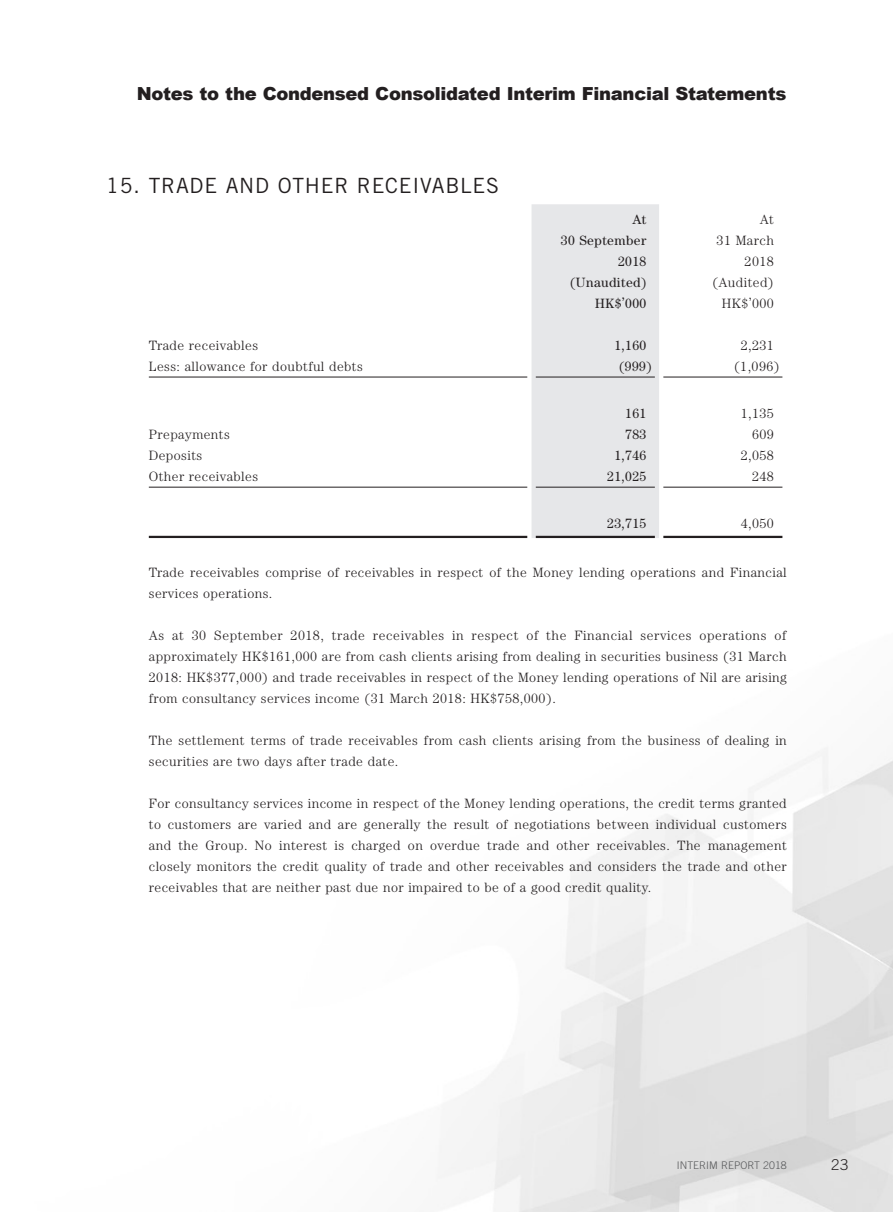
<style>
.page{position:relative;width:893px;height:1212px;background:#fff}
.page>*{position:absolute;margin:0;border:0;box-sizing:border-box;transform-origin:0 0}
.Heading_1{font:21px "Trade Gothic LT Std";letter-spacing:.035em;color:#231f20}
.t1{font:900 18px "Arial";letter-spacing:-.015em;color:#231f20}
.t2{font:300 15px "Trade Gothic LT Std";color:#231f20}
.Body_Text{font:300 13.5px/21px "Century Std";letter-spacing:.03em;color:#231f20}
.Body_Text-2{font:13.5px "Century Std";letter-spacing:.03em;color:#231f20}
.t3{font:300 10.5px "Trade Gothic LT Std";letter-spacing:.005em;color:#57585a}
</style>
<div class="page">
<div style="left:531px;top:204px;width:128px;height:334px;background:#e6e7e9"></div>
<hr style="left:149px;top:377px;width:378px;height:1px;background:#231f20">
<hr style="left:536px;top:377px;width:119px;height:1px;background:#231f20">
<hr style="left:663px;top:377px;width:119px;height:1px;background:#231f20">
<hr style="left:149px;top:487px;width:378px;height:1px;background:#231f20">
<hr style="left:536px;top:487px;width:119px;height:1px;background:#231f20">
<hr style="left:663px;top:487px;width:119px;height:1px;background:#231f20">
<hr style="left:149px;top:536px;width:378px;height:2px;background:#231f20">
<hr style="left:536px;top:536px;width:119px;height:2px;background:#231f20">
<hr style="left:663px;top:536px;width:119px;height:2px;background:#231f20">
<h2 class="t1" style="left:137px;top:81px;width:651px">Notes to the Condensed Consolidated Interim Financial Statements</h2>
<p class="Heading_1" style="left:106px;top:173px;width:394px">15. TRADE AND OTHER RECEIVABLES</p>
<p class="Body_Text-2" style="left:632px;top:211px;width:15px">At</p>
<p class="Body_Text" style="left:760px;top:208px;width:16px">At</p>
<p class="Body_Text-2" style="left:561px;top:232px;width:87px">30 September</p>
<p class="Body_Text" style="left:717px;top:229px;width:59px">31 March</p>
<p class="Body_Text-2" style="left:618px;top:253px;width:30px">2018</p>
<p class="Body_Text" style="left:745px;top:250px;width:31px">2018</p>
<p class="Body_Text-2" style="left:570px;top:274px;width:78px">(Unaudited)</p>
<p class="Body_Text" style="left:712px;top:271px;width:63px">(Audited)</p>
<p class="Body_Text-2" style="left:595px;top:295px;width:53px">HK$’000</p>
<p class="Body_Text" style="left:722px;top:292px;width:54px">HK$’000</p>
<p class="Body_Text" style="left:149px;top:334px;width:111px">Trade receivables</p>
<p class="Body_Text-2" style="left:614px;top:337px;width:33px">1,160</p>
<p class="Body_Text" style="left:741px;top:334px;width:35px">2,231</p>
<p class="Body_Text" style="left:149px;top:355px;width:215px">Less: allowance for doubtful debts</p>
<p class="Body_Text-2" style="left:619px;top:358px;width:34px">(999)</p>
<p class="Body_Text" style="left:734px;top:355px;width:48px">(1,096)</p>
<p class="Body_Text-2" style="left:625px;top:405px;width:23px">161</p>
<p class="Body_Text" style="left:741px;top:402px;width:35px">1,135</p>
<p class="Body_Text" style="left:149px;top:423px;width:82px">Prepayments</p>
<p class="Body_Text-2" style="left:625px;top:426px;width:23px">783</p>
<p class="Body_Text" style="left:752px;top:423px;width:23px">609</p>
<p class="Body_Text" style="left:149px;top:444px;width:55px">Deposits</p>
<p class="Body_Text-2" style="left:614px;top:447px;width:33px">1,746</p>
<p class="Body_Text" style="left:741px;top:444px;width:35px">2,058</p>
<p class="Body_Text" style="left:149px;top:465px;width:111px">Other receivables</p>
<p class="Body_Text-2" style="left:607px;top:468px;width:41px">21,025</p>
<p class="Body_Text" style="left:752px;top:465px;width:23px">248</p>
<p class="Body_Text-2" style="left:607px;top:515px;width:41px">23,715</p>
<p class="Body_Text" style="left:741px;top:512px;width:35px">4,050</p>
<p class="Body_Text" style="left:149px;top:561px;width:639px">Trade receivables comprise of receivables in respect of the Money lending operations and Financial services operations.</p>
<p class="Body_Text" style="left:149px;top:624px;width:640px;text-align:justify">As at 30 September 2018, trade receivables in respect of the Financial services operations of approximately HK$161,000 are from cash clients arising from dealing in securities business (31 March 2018: HK$377,000) and trade receivables in respect of the Money lending operations of Nil are arising from consultancy services income (31 March 2018: HK$758,000).</p>
<p class="Body_Text" style="left:149px;top:729px;width:639px">The settlement terms of trade receivables from cash clients arising from the business of dealing in securities are two days after trade date.</p>
<p class="Body_Text" style="left:149px;top:792px;width:639px;text-align:justify">For consultancy services income in respect of the Money lending operations, the credit terms granted to customers are varied and are generally the result of negotiations between individual customers and the Group. No interest is charged on overdue trade and other receivables. The management closely monitors the credit quality of trade and other receivables and considers the trade and other receivables that are neither past due nor impaired to be of a good credit quality.</p>
<p class="t3" style="left:677px;top:1159px;width:111px">INTERIM REPORT 2018</p>
<p class="t2" style="left:831px;top:1155px;width:19px">23</p>
</div>
